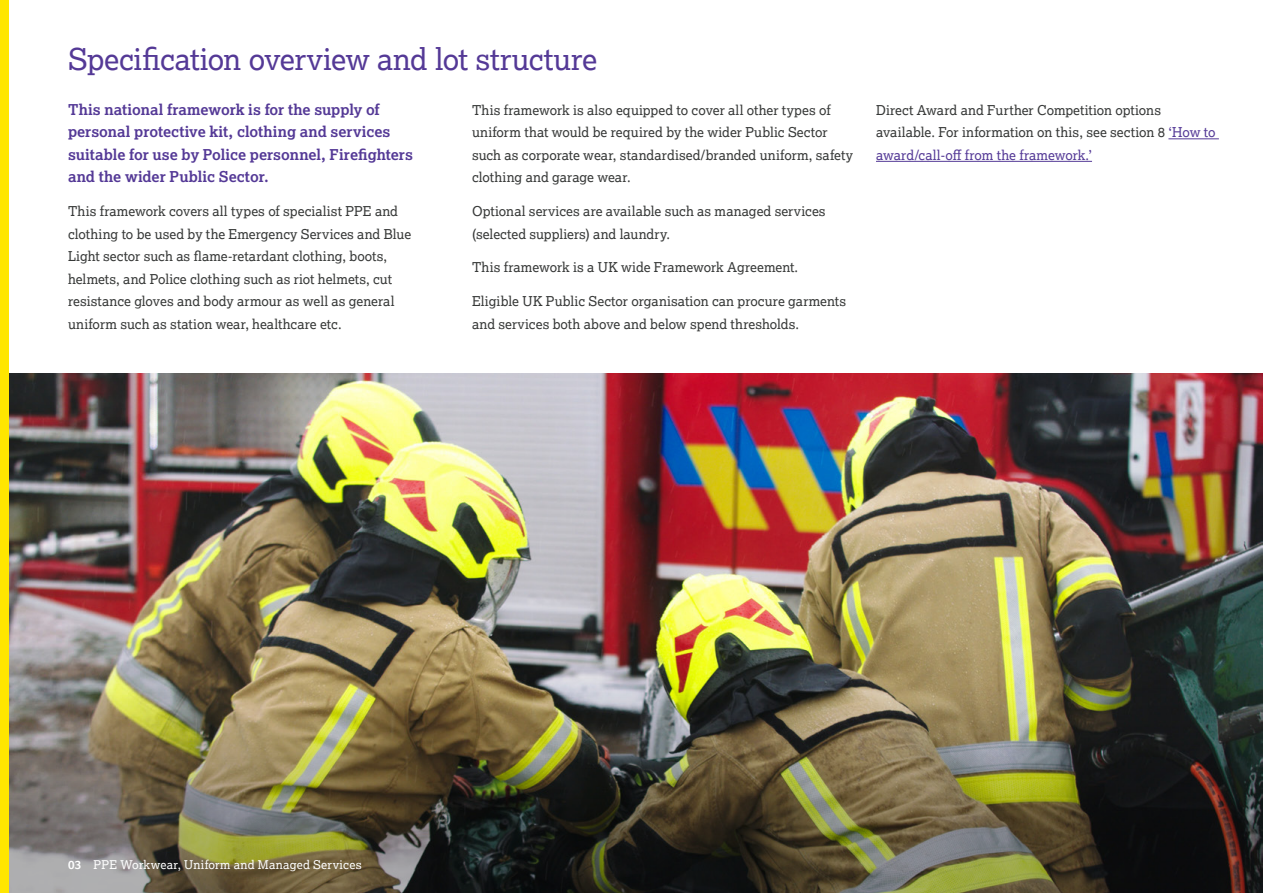
<style>
.page{position:relative;width:1263px;height:893px;background:#fff}
.page>*{position:absolute;margin:0;border:0;box-sizing:border-box;transform-origin:0 0}
.t1{font:30px "Lexia";letter-spacing:-.01em;color:#543996}
.t2{font:700 15px/22.5px "Lexia";color:#543996}
.t3{font:13.5px/22.5px "Lexia";color:#363837}
.t4{font:12px "Lexia";letter-spacing:.02em;color:#fff}
.s1{color:#543996}
.s2{font-weight:700}
</style>
<div class="page">
<img style="left:9px;top:374px;width:1254px;height:303px">
<img style="left:9px;top:677px;width:1254px;height:216px">
<hr style="left:1168px;top:138px;width:51px;height:1px;background:#543996">
<hr style="left:876px;top:161px;width:216px;height:1px;background:#543996">
<div style="left:0;top:0;width:9px;height:893px;background:#ffe600"></div>
<h1 class="t1" style="left:68px;top:40px;width:531px">Specification overview and lot structure</h1>
<p class="t2" style="left:68px;top:98px;width:346px">This national framework is for the supply of personal protective kit, clothing and services suitable for use by Police personnel, Firefighters and the wider Public Sector.</p>
<p class="t3" style="left:68px;top:200px;width:345px">This framework covers all types of specialist PPE and clothing to be used by the Emergency Services and Blue Light sector such as flame-retardant clothing, boots, helmets, and Police clothing such as riot helmets, cut resistance gloves and body armour as well as general uniform such as station wear, healthcare etc.</p>
<p class="t3" style="left:472px;top:98px;width:383px">This framework is also equipped to cover all other types of uniform that would be required by the wider Public Sector such as corporate wear, standardised/branded uniform, safety clothing and garage wear.</p>
<p class="t3" style="left:472px;top:200px;width:355px">Optional services are available such as managed services (selected suppliers) and laundry.</p>
<p class="t3" style="left:472px;top:256px;width:328px">This framework is a UK wide Framework Agreement.</p>
<p class="t3" style="left:472px;top:290px;width:376px">Eligible UK Public Sector organisation can procure garments and services both above and below spend thresholds.</p>
<p class="t3" style="left:876px;top:98px;width:341px">Direct Award and Further Competition options available. For information on this, see section 8 <span class="s1">‘How to award/call-off from the framework.’</span></p>
<p class="t4" style="left:68px;top:857px;width:295px"><span class="s2">03</span> PPE Workwear, Uniform and Managed Services</p>
</div>
